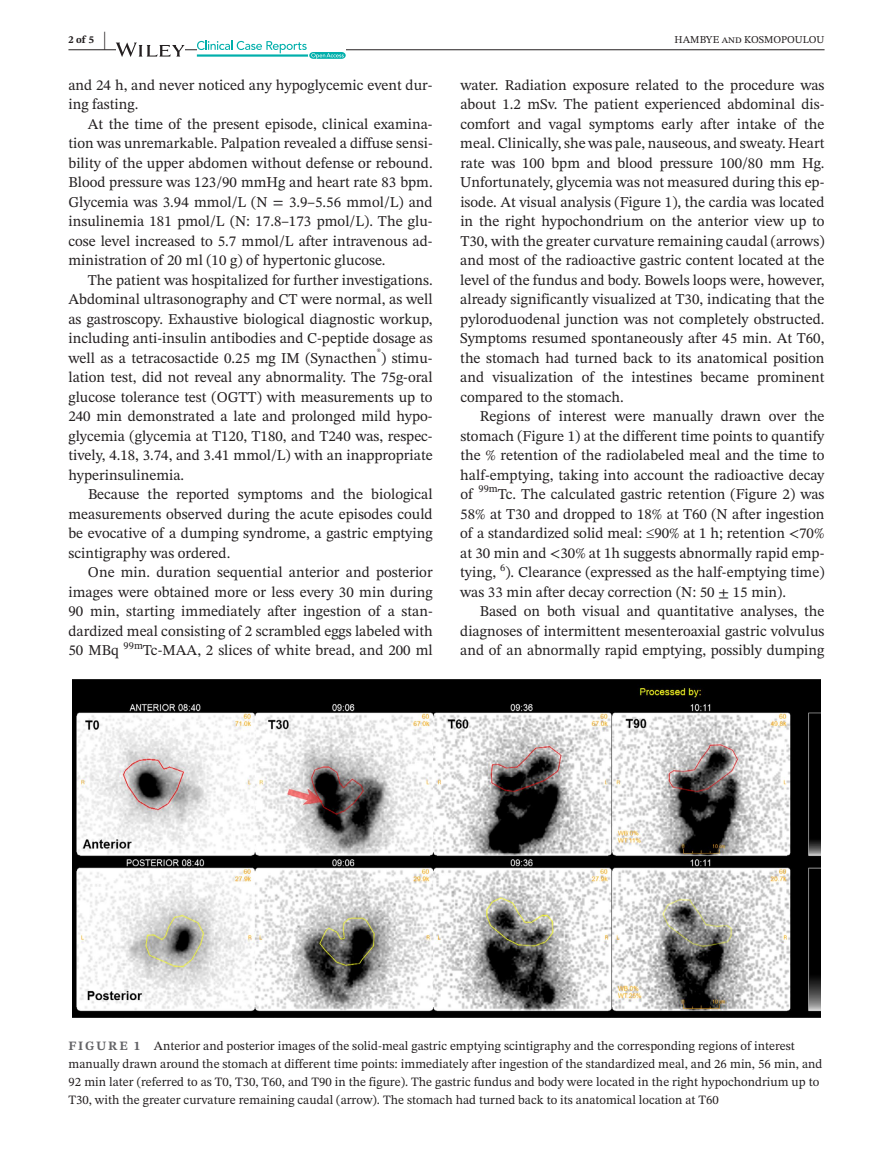
<style>
.page{position:relative;width:893px;height:1174px;background:#fff}
.page>*{position:absolute;margin:0;border:0;box-sizing:border-box;transform-origin:0 0}
.t1{font:15px/19.5px "STIX Two Text";color:#231f20;text-align:justify}
.t2{font:12.75px/18px "STIX Two Text";color:#231f20}
.t3{font:10.5px "STIX Two Text";color:#231f20}
.t4{font:700 10.5px "STIX Two Text";color:#231f20}
.s1{font-size:21px}
.s2{font-size:15px}
.s3{font-weight:700;color:#636366}
</style>
<div class="page">
<hr style="left:68px;top:49px;width:756px;height:1px;background:#231f20">
<svg style="left:116px;top:43px;width:69px;height:14px"></svg>
<svg style="left:197px;top:41px;width:149px;height:18px"></svg>
<img style="left:72px;top:680px;width:749px;height:337px">
<p class="t4" style="left:68px;top:32px;width:39px">2 of 5 <span class="s1">|</span></p>
<p class="t3" style="left:675px;top:32px;width:151px">HAMBYE and KOSMOPOULOU</p>
<p class="t1" style="left:68px;top:75px;width:366px">and 24 h, and never noticed any hypoglycemic event dur&shy;ing fasting.</p>
<p class="t1" style="left:68px;top:114px;width:366px;text-indent:20px">At the time of the present episode, clinical examina&shy;tion was unremarkable. Palpation revealed a diffuse sensi&shy;bility of the upper abdomen without defense or rebound.<br>Blood pressure was 123/90 mmHg and heart rate 83 bpm.<br>Glycemia was 3.94 mmol/L (N = 3.9–5.56 mmol/L) and insulinemia 181 pmol/L (N: 17.8–173 pmol/L). The glu&shy;cose level increased to 5.7 mmol/L after intravenous ad&shy;ministration of 20 ml (10 g) of hypertonic glucose.</p>
<p class="t1" style="left:68px;top:270px;width:366px;text-indent:20px">The patient was hospitalized for further investigations.<br>Abdominal ultrasonography and CT were normal, as well as gastroscopy. Exhaustive biological diagnostic workup, including anti-insulin antibodies and C-peptide dosage as well as a tetracosactide 0.25 mg IM (Synacthen ) stimu-</p>
<p class="t1" style="left:460px;top:75px;width:366px">water. Radiation exposure related to the procedure was about 1.2 mSv. The patient experienced abdominal dis&shy;comfort and vagal symptoms early after intake of the meal. Clinically, she was pale, nauseous, and sweaty. Heart rate was 100 bpm and blood pressure 100/80 mm Hg.<br>Unfortunately, glycemia was not measured during this ep&shy;isode. At visual analysis (Figure 1), the cardia was located in the right hypochondrium on the anterior view up to T30, with the greater curvature remaining caudal (arrows) and most of the radioactive gastric content located at the level of the fundus and body. Bowels loops were, however, already significantly visualized at T30, indicating that the pyloroduodenal junction was not completely obstructed.<br>Symptoms resumed spontaneously after 45 min. At T60, the stomach had turned back to its anatomical position and visualization of the intestines became prominent compared to the stomach.</p>
<p class="t1" style="left:460px;top:406px;width:366px;text-indent:20px">Regions of interest were manually drawn over the stomach (Figure 1) at the different time points to quantify the % retention of the radiolabeled meal and the time to half-emptying, taking into account the radioactive decay</p>
<p class="t3" style="left:460px;top:481px;width:39px"><span class="s2">of</span> 99m</p>
<p class="t3" style="left:377px;top:345px;width:6px">®</p>
<p class="t1" style="left:68px;top:367px;width:366px">lation test, did not reveal any abnormality. The 75g-oral glucose tolerance test (OGTT) with measurements up to 240 min demonstrated a late and prolonged mild hypo&shy;glycemia (glycemia at T120, T180, and T240 was, respec&shy;tively, 4.18, 3.74, and 3.41 mmol/L) with an inappropriate hyperinsulinemia.</p>
<p class="t1" style="left:68px;top:484px;width:366px;text-indent:20px">Because the reported symptoms and the biological measurements observed during the acute episodes could be evocative of a dumping syndrome, a gastric emptying scintigraphy was ordered.</p>
<p class="t1" style="left:68px;top:562px;width:366px;text-indent:19px">One min. duration sequential anterior and posterior images were obtained more or less every 30 min during 90 min, starting immediately after ingestion of a stan&shy;dardized meal consisting of 2 scrambled eggs labeled with 50 MBq</p>
<p class="t1" style="left:460px;top:484px;width:366px;text-indent:38px">Tc. The calculated gastric retention (Figure 2) was 58% at T30 and dropped to 18% at T60 (N after ingestion of a standardized solid meal: ≤90% at 1 h; retention &lt;70% at 30 min and &lt;30% at 1h suggests abnormally rapid emp&shy;tying,</p>
<p class="t3" style="left:500px;top:559px;width:7px">6</p>
<p class="t1" style="left:460px;top:562px;width:366px;text-indent:45px">). Clearance (expressed as the half-emptying time) was 33 min after decay correction (N: 50 ± 15 min).</p>
<p class="t1" style="left:460px;top:601px;width:366px;text-indent:20px">Based on both visual and quantitative analyses, the diagnoses of intermittent mesenteroaxial gastric volvulus and of an abnormally rapid emptying, possibly dumping</p>
<p class="t3" style="left:124px;top:637px;width:21px">99m</p>
<p class="t1" style="left:143px;top:640px;width:291px">Tc-MAA, 2 slices of white bread, and 200 ml</p>
<p class="t2" style="left:68px;top:1036px;width:755px"><span class="s3">FIGURE 1</span> Anterior and posterior images of the solid-meal gastric emptying scintigraphy and the corresponding regions of interest manually drawn around the stomach at different time points: immediately after ingestion of the standardized meal, and 26 min, 56 min, and 92 min later (referred to as T0, T30, T60, and T90 in the figure). The gastric fundus and body were located in the right hypochondrium up to T30, with the greater curvature remaining caudal (arrow). The stomach had turned back to its anatomical location at T60</p>
</div>
